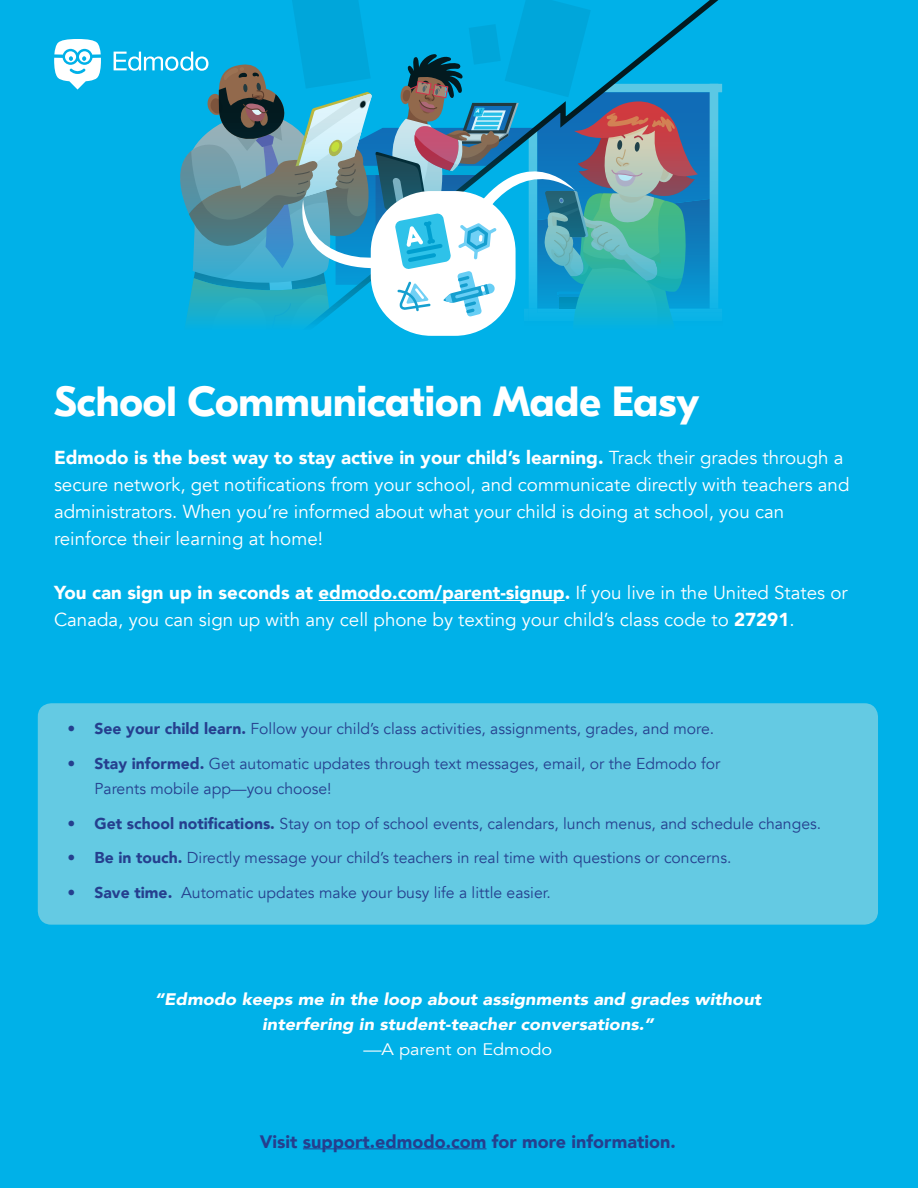
<style>
.page{position:relative;width:918px;height:1188px;background:#00b1e8}
.page>*{position:absolute;margin:0;border:0;box-sizing:border-box;transform-origin:0 0}
.t1{font:700 42px "GT Eesti Pro Display";color:#fff}
.t2{font:18.75px/27px "Avenir";color:#fff}
.t3{font:900 18px "Avenir";color:#253f8e}
.t4{font:italic 900 16.65px/25.5px "Avenir";color:#fff;text-align:center;scale:1.09 1}
.t5{font:16.65px "Avenir";color:#fff;scale:1.09 1}
.t6{font:15.75px/25.5px "Avenir";color:#253f8e}
.s1{font-weight:900}
</style>
<div class="page">
<div style="left:38px;top:703px;width:840px;height:222px;background:#69cce3;border-radius:14px"></div>
<svg style="left:54px;top:39px;width:47px;height:51px"></svg>
<svg style="left:114px;top:0;width:608px;height:336px"></svg>
<hr style="left:319px;top:600px;width:246px;height:1px;background:#fff">
<hr style="left:303px;top:1148px;width:184px;height:1px;background:#253f8e">
<p class="t1" style="left:54px;top:378px;width:647px">School Communication Made Easy</p>
<p class="t2" style="left:54px;top:444px;width:797px"><span class="s1">Edmodo is the best way to stay active in your child’s learning.</span> Track their grades through a secure network, get notifications from your school, and communicate directly with teachers and administrators. When you’re informed about what your child is doing at school, you can reinforce their learning at home!</p>
<p class="t2" style="left:54px;top:579px;width:795px"><span class="s1">You can sign up in seconds at edmodo.com/parent-signup.</span> If you live in the United States or<br>Canada, you can sign up with any cell phone by texting your child’s class code to <span class="s1">27291</span>.</p>
<p class="t6" style="left:68px;top:716px;width:648px"><span class="s1">• See your child learn.</span> Follow your child’s class activities, assignments, grades, and more.</p>
<p class="t6" style="left:94px;top:751px;width:627px;text-indent:-27px"><span class="s1">• Stay informed.</span> Get automatic updates through text messages, email, or the Edmodo for<br>Parents mobile app—you choose!</p>
<p class="t6" style="left:68px;top:811px;width:755px"><span class="s1">• Get school notifications.</span> Stay on top of school events, calendars, lunch menus, and schedule changes.</p>
<p class="t6" style="left:68px;top:845px;width:665px"><span class="s1">• Be in touch.</span> Directly message your child’s teachers in real time with questions or concerns.</p>
<p class="t6" style="left:68px;top:880px;width:485px"><span class="s1">• Save time.</span> Automatic updates make your busy life a little easier.</p>
<p class="t4" style="left:155px;top:986px;width:558px">“Edmodo keeps me in the loop about assignments and grades without interfering in student-teacher conversations.”</p>
<p class="t5" style="left:363px;top:1040px;width:175px">—A parent on Edmodo</p>
<p class="t3" style="left:260px;top:1126px;width:417px">Visit support.edmodo.com for more information.</p>
</div>
